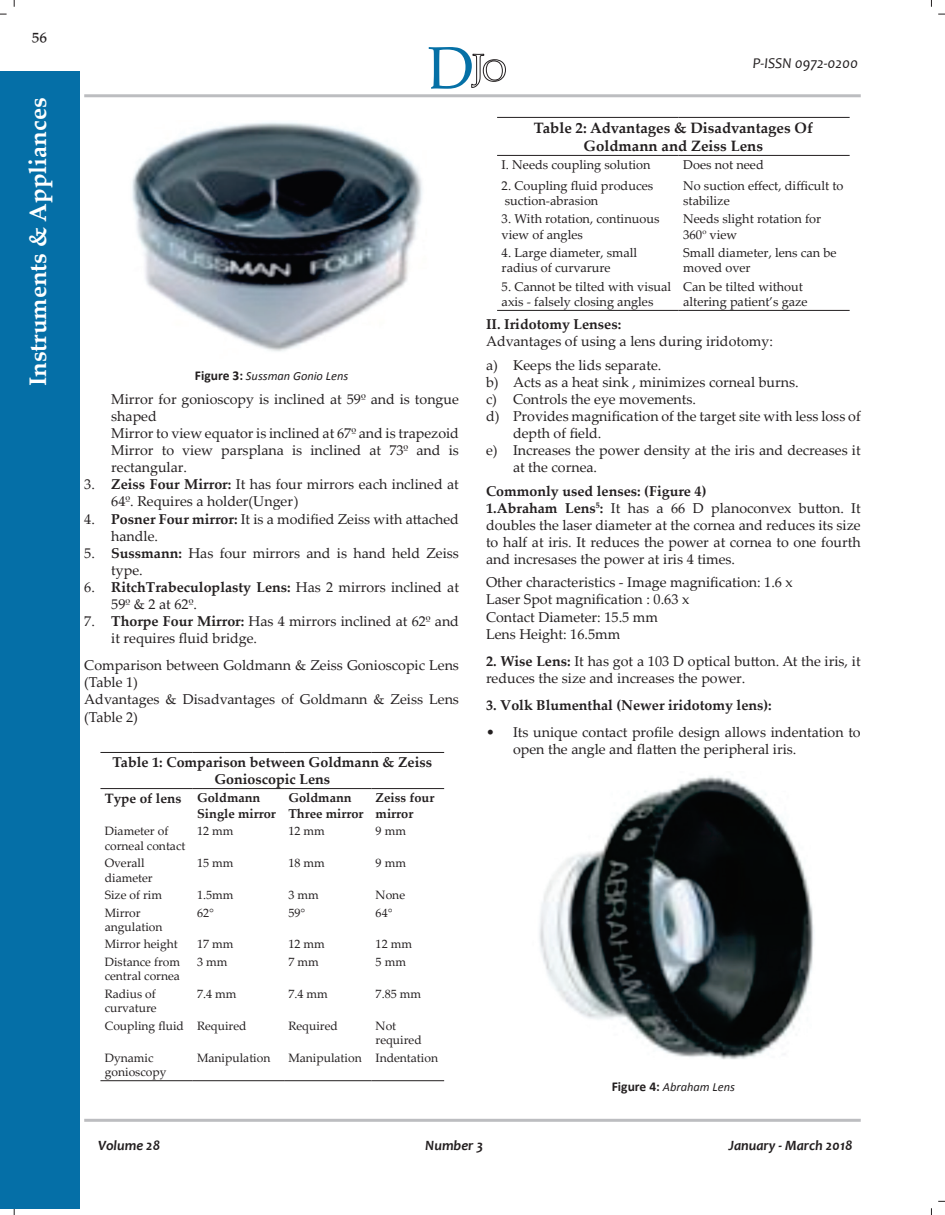
<style>
.page{position:relative;width:945px;height:1215px;background:#fff}
.page>*{position:absolute;margin:0;border:0;box-sizing:border-box;transform-origin:0 0}
.HEAD{font:700 24px "Palatino Linotype";color:#fff}
.BODY_TEXT{font:24px "Palatino Linotype";color:#231f20}
.BODY_TEXT-2{font:700 15px/18px "Palatino Linotype";color:#231f20;text-align:center}
.t1{font:italic 15px "Candara";color:#231f20}
.INDENT_1{font:14.25px/17.1px "Palatino Linotype";color:#231f20}
.BODY_TEXT-3{font:14.25px/17.1px "Palatino Linotype";color:#231f20}
.BODY_TEXT-4{font:700 14.25px/17.1px "Palatino Linotype";color:#231f20;text-align:center}
.t2{font:italic 700 14.25px "Candara";color:#231f20}
.BODY_TEXT-5{font:700 13.5px "Palatino Linotype";color:#231f20}
.BODY_TEXT-6{font:700 12.9px/15.5px "Palatino Linotype";color:#231f20}
.BODY_TEXT-7{font:12.75px/15.3px "Palatino Linotype";color:#231f20}
.Figure_Legends{font:italic 12.45px "Calibri";color:#231f20}
.BODY_TEXT-8{font:12.15px/14.5px "Palatino Linotype";color:#231f20}
.s1{font-weight:700;font-style:normal;font-size:13.5px}
.s2{font-weight:700}
</style>
<div class="page">
<hr style="left:84px;top:94px;width:777px;height:3px;background:#bcbdc0">
<div style="left:0;top:71px;width:80px;height:1137px;background:#056fa7"></div>
<hr style="left:84px;top:1119px;width:777px;height:3px;background:#bcbdc0">
<svg style="left:471px;top:54px;width:35px;height:34px"></svg>
<img style="left:132px;top:122px;width:291px;height:230px">
<hr style="left:100px;top:1080px;width:93px;height:1px;background:#231f20">
<hr style="left:193px;top:1080px;width:91px;height:1px;background:#231f20">
<hr style="left:284px;top:1080px;width:87px;height:1px;background:#231f20">
<hr style="left:371px;top:1080px;width:73px;height:1px;background:#231f20">
<hr style="left:100px;top:752px;width:93px;height:1px;background:#231f20">
<hr style="left:193px;top:752px;width:91px;height:1px;background:#231f20">
<hr style="left:284px;top:752px;width:87px;height:1px;background:#231f20">
<hr style="left:371px;top:752px;width:73px;height:1px;background:#231f20">
<hr style="left:100px;top:788px;width:93px;height:1px;background:#231f20">
<hr style="left:193px;top:788px;width:91px;height:1px;background:#231f20">
<hr style="left:284px;top:788px;width:87px;height:1px;background:#231f20">
<hr style="left:371px;top:788px;width:73px;height:1px;background:#231f20">
<hr style="left:497px;top:310px;width:182px;height:1px;background:#231f20">
<hr style="left:679px;top:310px;width:171px;height:1px;background:#231f20">
<hr style="left:497px;top:117px;width:182px;height:1px;background:#231f20">
<hr style="left:679px;top:117px;width:171px;height:1px;background:#231f20">
<hr style="left:497px;top:155px;width:182px;height:1px;background:#231f20">
<hr style="left:679px;top:155px;width:171px;height:1px;background:#231f20">
<img style="left:539px;top:774px;width:275px;height:286px">
<p class="BODY_TEXT" style="left:32px;top:15px;width:17px">56</p>
<p class="HEAD" style="left:21px;top:386px;width:290px;rotate:-90deg">Instruments &amp; Appliances</p>
<p class="t1" style="left:753px;top:53px;width:107px">P-ISSN 0972-0200</p>
<p class="Figure_Legends" style="left:195px;top:367px;width:155px"><span class="s1">Figure 3:</span> Sussman Gonio Lens</p>
<p class="INDENT_1" style="left:111px;top:390px;width:349px">Mirror for gonioscopy is inclined at 59º and is tongue shaped</p>
<p class="INDENT_1" style="left:111px;top:424px;width:349px">Mirror to view equator is inclined at 67º and is trapezoid</p>
<p class="INDENT_1" style="left:111px;top:441px;width:349px">Mirror to view parsplana is inclined at 73º and is rectangular.</p>
<p class="INDENT_1" style="left:111px;top:475px;width:349px;text-indent:-27px">3. <span class="s2">Zeiss Four Mirror:</span> It has four mirrors each inclined at<br>64º. Requires a holder(Unger)</p>
<p class="INDENT_1" style="left:111px;top:510px;width:349px;text-indent:-27px">4. <span class="s2">Posner Four mirror:</span> It is a modified Zeiss with attached handle.</p>
<p class="INDENT_1" style="left:111px;top:544px;width:349px;text-indent:-27px">5. <span class="s2">Sussmann:</span> Has four mirrors and is hand held Zeiss type.</p>
<p class="INDENT_1" style="left:111px;top:578px;width:349px;text-indent:-27px">6. <span class="s2">RitchTrabeculoplasty Lens:</span> Has 2 mirrors inclined at<br>59º &amp; 2 at 62º.</p>
<p class="INDENT_1" style="left:111px;top:612px;width:349px;text-indent:-27px">7. <span class="s2">Thorpe Four Mirror:</span> Has 4 mirrors inclined at 62º and it requires fluid bridge.</p>
<p class="BODY_TEXT-3" style="left:84px;top:656px;width:376px">Comparison between Goldmann &amp; Zeiss Gonioscopic Lens (Table 1)</p>
<p class="BODY_TEXT-3" style="left:84px;top:690px;width:376px">Advantages &amp; Disadvantages of Goldmann &amp; Zeiss Lens (Table 2)</p>
<p class="BODY_TEXT-4" style="left:113px;top:753px;width:321px">Table 1: Comparison between Goldmann &amp; Zeiss<br>Gonioscopic Lens</p>
<p class="BODY_TEXT-5" style="left:105px;top:789px;width:78px">Type of lens</p>
<p class="BODY_TEXT-6" style="left:197px;top:790px;width:80px">Goldmann<br>Single mirror</p>
<p class="BODY_TEXT-6" style="left:288px;top:790px;width:77px">Goldmann<br>Three mirror</p>
<p class="BODY_TEXT-6" style="left:376px;top:790px;width:60px">Zeiss four mirror</p>
<p class="BODY_TEXT-8" style="left:105px;top:823px;width:82px">Diameter of corneal contact</p>
<p class="BODY_TEXT-8" style="left:197px;top:823px;width:38px">12 mm</p>
<p class="BODY_TEXT-8" style="left:288px;top:823px;width:38px">12 mm</p>
<p class="BODY_TEXT-8" style="left:376px;top:823px;width:32px">9 mm</p>
<p class="BODY_TEXT-8" style="left:105px;top:855px;width:50px">Overall diameter</p>
<p class="BODY_TEXT-8" style="left:197px;top:855px;width:38px">15 mm</p>
<p class="BODY_TEXT-8" style="left:288px;top:855px;width:38px">18 mm</p>
<p class="BODY_TEXT-8" style="left:376px;top:855px;width:32px">9 mm</p>
<p class="BODY_TEXT-8" style="left:105px;top:887px;width:59px">Size of rim</p>
<p class="BODY_TEXT-8" style="left:197px;top:887px;width:38px">1.5mm</p>
<p class="BODY_TEXT-8" style="left:288px;top:887px;width:32px">3 mm</p>
<p class="BODY_TEXT-8" style="left:376px;top:887px;width:31px">None</p>
<p class="BODY_TEXT-8" style="left:105px;top:905px;width:59px">Mirror angulation</p>
<p class="BODY_TEXT-8" style="left:197px;top:905px;width:18px">62°</p>
<p class="BODY_TEXT-8" style="left:288px;top:905px;width:18px">59°</p>
<p class="BODY_TEXT-8" style="left:376px;top:905px;width:18px">64°</p>
<p class="BODY_TEXT-8" style="left:105px;top:937px;width:75px">Mirror height</p>
<p class="BODY_TEXT-8" style="left:197px;top:937px;width:38px">17 mm</p>
<p class="BODY_TEXT-8" style="left:288px;top:937px;width:38px">12 mm</p>
<p class="BODY_TEXT-8" style="left:376px;top:937px;width:38px">12 mm</p>
<p class="BODY_TEXT-8" style="left:105px;top:954px;width:77px">Distance from central cornea</p>
<p class="BODY_TEXT-8" style="left:197px;top:954px;width:32px">3 mm</p>
<p class="BODY_TEXT-8" style="left:288px;top:954px;width:32px">7 mm</p>
<p class="BODY_TEXT-8" style="left:376px;top:954px;width:32px">5 mm</p>
<p class="BODY_TEXT-8" style="left:105px;top:986px;width:53px">Radius of curvature</p>
<p class="BODY_TEXT-8" style="left:197px;top:986px;width:41px">7.4 mm</p>
<p class="BODY_TEXT-8" style="left:288px;top:986px;width:41px">7.4 mm</p>
<p class="BODY_TEXT-8" style="left:376px;top:986px;width:47px">7.85 mm</p>
<p class="BODY_TEXT-8" style="left:105px;top:1018px;width:81px">Coupling fluid</p>
<p class="BODY_TEXT-8" style="left:197px;top:1018px;width:51px">Required</p>
<p class="BODY_TEXT-8" style="left:288px;top:1018px;width:51px">Required</p>
<p class="BODY_TEXT-8" style="left:376px;top:1018px;width:48px">Not required</p>
<p class="BODY_TEXT-8" style="left:105px;top:1050px;width:63px">Dynamic gonioscopy</p>
<p class="BODY_TEXT-8" style="left:197px;top:1050px;width:75px">Manipulation</p>
<p class="BODY_TEXT-8" style="left:288px;top:1050px;width:75px">Manipulation</p>
<p class="BODY_TEXT-8" style="left:376px;top:1050px;width:64px">Indentation</p>
<p class="BODY_TEXT-2" style="left:534px;top:118px;width:281px">Table 2: Advantages &amp; Disadvantages Of<br>Goldmann and Zeiss Lens</p>
<p class="BODY_TEXT-7" style="left:502px;top:157px;width:150px">I. Needs coupling solution</p>
<p class="BODY_TEXT-7" style="left:683px;top:157px;width:82px">Does not need</p>
<p class="BODY_TEXT-7" style="left:502px;top:177px;width:153px">2. Coupling fluid produces</p>
<p class="BODY_TEXT-7" style="left:505px;top:192px;width:95px">suction-abrasion</p>
<p class="BODY_TEXT-7" style="left:683px;top:177px;width:162px">No suction effect, difficult to stabilize</p>
<p class="BODY_TEXT-7" style="left:502px;top:211px;width:159px">3. With rotation, continuous view of angles</p>
<p class="BODY_TEXT-7" style="left:683px;top:211px;width:140px">Needs slight rotation for<br>360<sup>o</sup> view</p>
<p class="BODY_TEXT-7" style="left:502px;top:244px;width:137px">4. Large diameter, small radius of curvarure</p>
<p class="BODY_TEXT-7" style="left:683px;top:244px;width:155px">Small diameter, lens can be moved over</p>
<p class="BODY_TEXT-7" style="left:502px;top:278px;width:171px">5. Cannot be tilted with visual axis - falsely closing angles</p>
<p class="BODY_TEXT-7" style="left:683px;top:278px;width:126px">Can be tilted without altering patient’s gaze</p>
<p class="BODY_TEXT-4" style="left:486px;top:315px;width:137px">II. Iridotomy Lenses:</p>
<p class="BODY_TEXT-3" style="left:486px;top:332px;width:288px">Advantages of using a lens during iridotomy:</p>
<p class="INDENT_1" style="left:486px;top:356px;width:177px">a) Keeps the lids separate.</p>
<p class="INDENT_1" style="left:486px;top:373px;width:314px">b) Acts as a heat sink , minimizes corneal burns.</p>
<p class="INDENT_1" style="left:486px;top:390px;width:212px">c) Controls the eye movements.</p>
<p class="INDENT_1" style="left:513px;top:407px;width:349px;text-indent:-27px">d) Provides magnification of the target site with less loss of depth of field.</p>
<p class="INDENT_1" style="left:513px;top:441px;width:349px;text-indent:-27px">e) Increases the power density at the iris and decreases it at the cornea.</p>
<p class="BODY_TEXT-4" style="left:486px;top:482px;width:222px">Commonly used lenses: (Figure 4)</p>
<p class="BODY_TEXT-3" style="left:486px;top:499px;width:376px;text-align:justify"><span class="s2">1.Abraham Lens</span><sup>5</sup><span class="s2">:</span> It has a 66 D planoconvex button. It doubles the laser diameter at the cornea and reduces its size to half at iris. It reduces the power at cornea to one fourth and incresases the power at iris 4 times.</p>
<p class="BODY_TEXT-3" style="left:486px;top:573px;width:308px">Other characteristics - Image magnification: 1.6 x</p>
<p class="BODY_TEXT-3" style="left:486px;top:590px;width:205px">Laser Spot magnification : 0.63 x</p>
<p class="BODY_TEXT-3" style="left:486px;top:608px;width:174px">Contact Diameter: 15.5 mm</p>
<p class="BODY_TEXT-3" style="left:486px;top:625px;width:136px">Lens Height: 16.5mm</p>
<p class="BODY_TEXT-3" style="left:486px;top:652px;width:376px"><span class="s2">2. Wise Lens:</span> It has got a 103 D optical button. At the iris, it reduces the size and increases the power.</p>
<p class="BODY_TEXT-4" style="left:486px;top:696px;width:287px">3. Volk Blumenthal (Newer iridotomy lens):</p>
<p class="INDENT_1" style="left:513px;top:723px;width:349px;text-indent:-27px">• Its unique contact profile design allows indentation to open the angle and flatten the peripheral iris.</p>
<p class="Figure_Legends" style="left:612px;top:1079px;width:125px"><span class="s1">Figure 4:</span> Abraham Lens</p>
<p class="t2" style="left:98px;top:1137px;width:64px">Volume 28</p>
<p class="t2" style="left:425px;top:1137px;width:59px">Number 3</p>
<p class="t2" style="left:728px;top:1137px;width:126px">January - March 2018</p>
</div>
